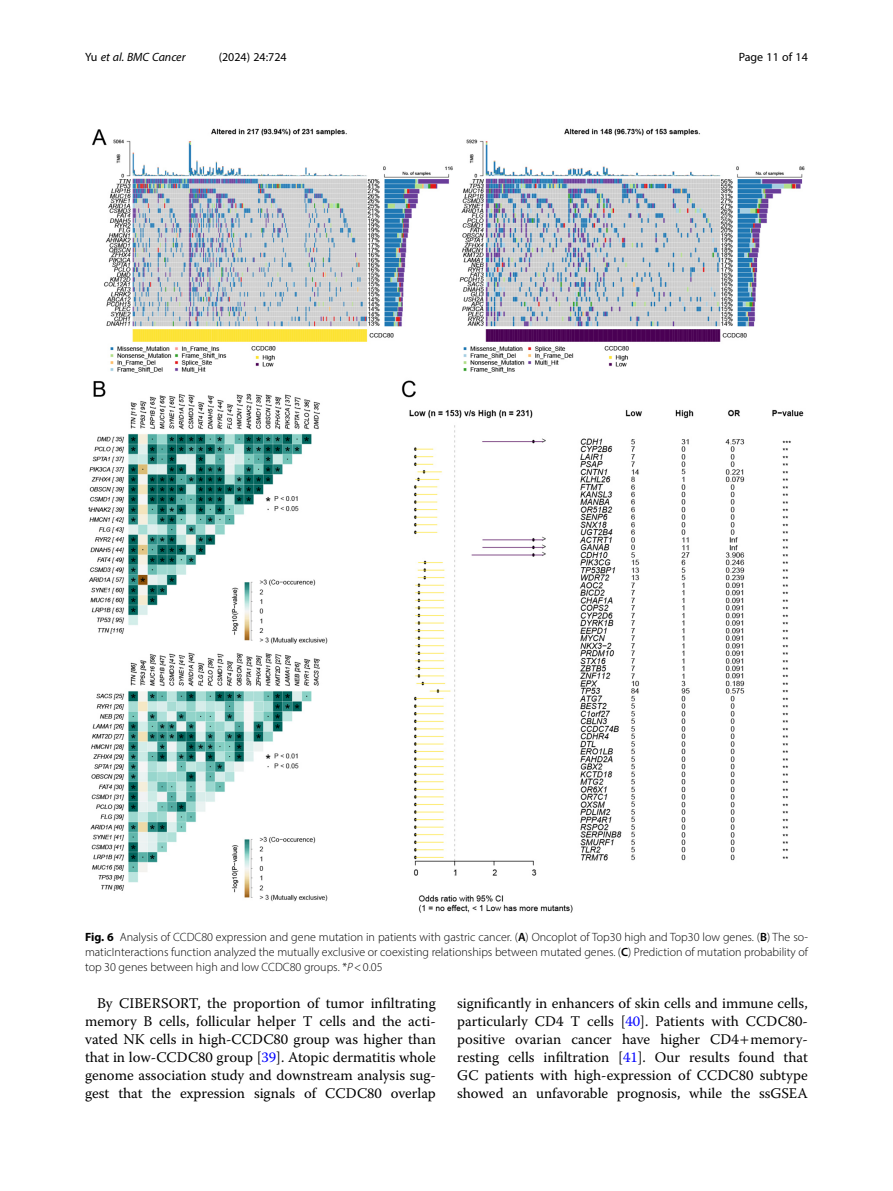
<style>
.page{position:relative;width:893px;height:1191px;background:#fff}
.page>*{position:absolute;margin:0;border:0;box-sizing:border-box;transform-origin:0 0}
.Body_Text_Indent{font:14.7px/18px "Warnock Pro";color:#000;text-align:justify}
.Figure_Caption{font:300 12px/15px "Myriad Pro";color:#000;text-align:justify}
.t1{font:12px "Myriad Pro";color:#000}
.t2{font:italic 12px "Myriad Pro";color:#000}
.s1{font-style:normal}
.s2{font-weight:700}
.s3{font-weight:600}
.s4{font-style:italic}
.s5{color:#00f}
</style>
<div class="page">
<img style="left:88px;top:128px;width:717px;height:785px">
<p class="t2" style="left:85px;top:50px;width:102px"><span class="s1">Yu</span> et al. BMC Cancer</p>
<p class="t1" style="left:219px;top:50px;width:70px">(2024) 24:724</p>
<p class="t1" style="left:739px;top:50px;width:71px">Page 11 of 14</p>
<p class="Figure_Caption" style="left:85px;top:929px;width:724px"><span class="s2">Fig. 6</span> Analysis of CCDC80 expression and gene mutation in patients with gastric cancer. (<span class="s3">A</span>) Oncoplot of Top30 high and Top30 low genes. (<span class="s3">B</span>) The so&shy;maticInteractions function analyzed the mutually exclusive or coexisting relationships between mutated genes. (<span class="s3">C</span>) Prediction of mutation probability of top 30 genes between high and low CCDC80 groups. *<span class="s4">P</span>&lt;0.05</p>
<p class="Body_Text_Indent" style="left:85px;top:994px;width:352px;text-indent:12px">By CIBERSORT, the proportion of tumor infiltrating memory B cells, follicular helper T cells and the acti&shy;vated NK cells in high-CCDC80 group was higher than that in low-CCDC80 group [<span class="s5">39</span>]. Atopic dermatitis whole genome association study and downstream analysis sug&shy;gest that the expression signals of CCDC80 overlap</p>
<p class="Body_Text_Indent" style="left:457px;top:994px;width:352px">significantly in enhancers of skin cells and immune cells, particularly CD4 T cells [<span class="s5">40</span>]. Patients with CCDC80- positive ovarian cancer have higher CD4 memory&shy;resting cells infiltration [<span class="s5">41</span>]. Our results found that GC patients with high-expression of CCDC80 subtype showed an unfavorable prognosis, while the ssGSEA</p>
</div>
